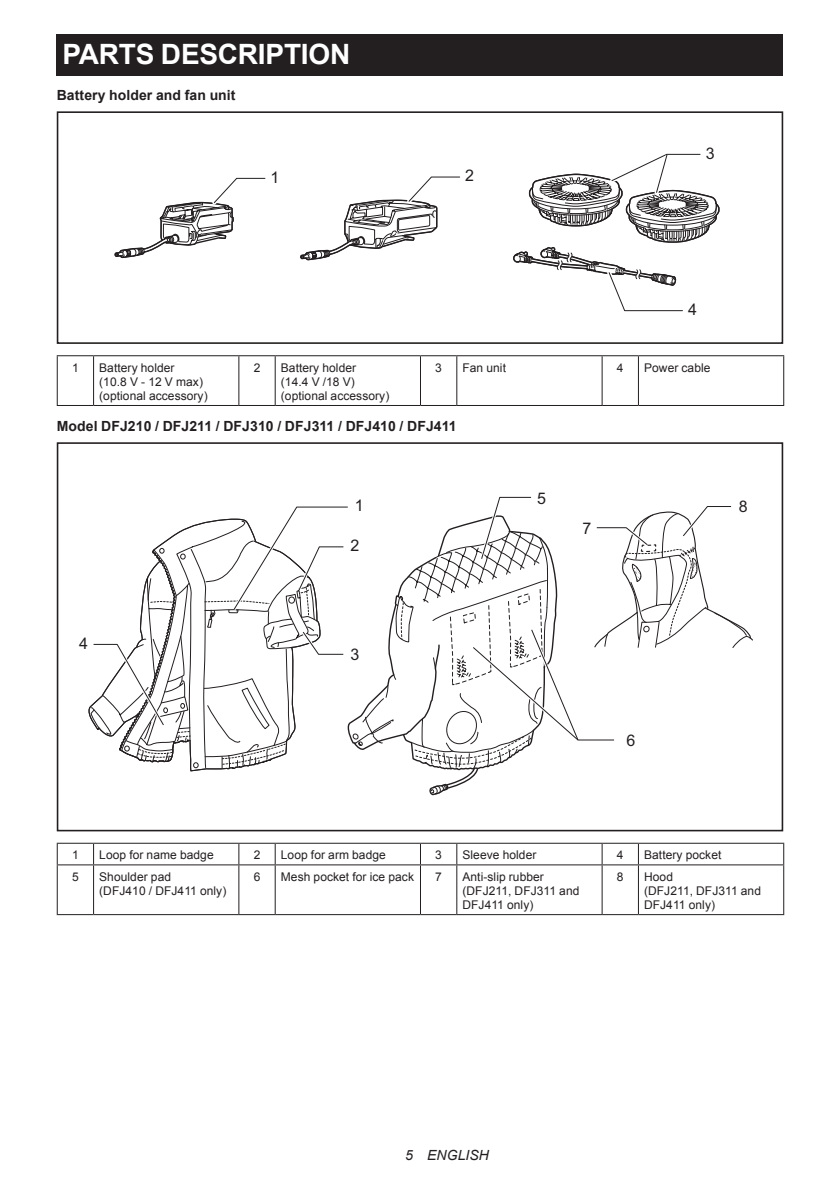
<style>
.page{position:relative;width:840px;height:1191px;background:#fff}
.page>*{position:absolute;margin:0;border:0;box-sizing:border-box;transform-origin:0 0}
.t1{font:700 28px "Arial";letter-spacing:-.01em;color:#fff}
.t2{font:16px "Arial";color:#231f20}
.t3{font:700 14px "Arial";letter-spacing:.005em;color:#231f20}
.t4{font:italic 14px "Arial";letter-spacing:.005em;color:#231f20}
.t5{font:12px/14px "Arial";letter-spacing:.005em;color:#231f20}
</style>
<div class="page">
<div style="left:57px;top:34px;width:725px;height:41px;background:#231f20"></div>
<div style="left:57px;top:111px;width:725px;height:233px;border:2px solid #231f20"></div>
<svg style="left:114px;top:111px;width:155px;height:233px"></svg>
<svg style="left:300px;top:176px;width:160px;height:85px"></svg>
<svg style="left:513px;top:153px;width:206px;height:159px"></svg>
<hr style="left:57px;top:355px;width:36px;height:1px;background:#231f20">
<hr style="left:57px;top:356px;width:1px;height:49px;background:#231f20">
<hr style="left:93px;top:355px;width:146px;height:1px;background:#231f20">
<hr style="left:93px;top:356px;width:1px;height:49px;background:#231f20">
<hr style="left:239px;top:355px;width:36px;height:1px;background:#231f20">
<hr style="left:238px;top:356px;width:1px;height:49px;background:#231f20">
<hr style="left:275px;top:355px;width:145px;height:1px;background:#231f20">
<hr style="left:274px;top:356px;width:1px;height:49px;background:#231f20">
<hr style="left:420px;top:355px;width:36px;height:1px;background:#231f20">
<hr style="left:420px;top:356px;width:1px;height:49px;background:#231f20">
<hr style="left:456px;top:355px;width:145px;height:1px;background:#231f20">
<hr style="left:456px;top:356px;width:1px;height:49px;background:#231f20">
<hr style="left:601px;top:355px;width:37px;height:1px;background:#231f20">
<hr style="left:601px;top:356px;width:1px;height:49px;background:#231f20">
<hr style="left:638px;top:355px;width:145px;height:1px;background:#231f20">
<hr style="left:637px;top:356px;width:1px;height:49px;background:#231f20">
<hr style="left:782px;top:356px;width:1px;height:49px;background:#231f20">
<hr style="left:57px;top:405px;width:36px;height:1px;background:#231f20">
<hr style="left:93px;top:405px;width:146px;height:1px;background:#231f20">
<hr style="left:239px;top:405px;width:36px;height:1px;background:#231f20">
<hr style="left:275px;top:405px;width:145px;height:1px;background:#231f20">
<hr style="left:420px;top:405px;width:36px;height:1px;background:#231f20">
<hr style="left:456px;top:405px;width:145px;height:1px;background:#231f20">
<hr style="left:601px;top:405px;width:37px;height:1px;background:#231f20">
<hr style="left:638px;top:405px;width:145px;height:1px;background:#231f20">
<div style="left:57px;top:442px;width:725px;height:389px;border:2px solid #231f20"></div>
<svg style="left:88px;top:496px;width:665px;height:300px"></svg>
<hr style="left:57px;top:842px;width:36px;height:1px;background:#231f20">
<svg style="left:57px;top:843px;width:1px;height:21px"></svg>
<hr style="left:93px;top:842px;width:146px;height:1px;background:#231f20">
<svg style="left:93px;top:843px;width:1px;height:21px"></svg>
<hr style="left:239px;top:842px;width:36px;height:1px;background:#231f20">
<svg style="left:238px;top:843px;width:1px;height:21px"></svg>
<hr style="left:275px;top:842px;width:145px;height:1px;background:#231f20">
<svg style="left:274px;top:843px;width:1px;height:21px"></svg>
<hr style="left:420px;top:842px;width:36px;height:1px;background:#231f20">
<svg style="left:420px;top:843px;width:1px;height:21px"></svg>
<hr style="left:456px;top:842px;width:145px;height:1px;background:#231f20">
<svg style="left:456px;top:843px;width:1px;height:21px"></svg>
<hr style="left:601px;top:842px;width:37px;height:1px;background:#231f20">
<svg style="left:601px;top:843px;width:1px;height:21px"></svg>
<hr style="left:638px;top:842px;width:145px;height:1px;background:#231f20">
<svg style="left:637px;top:843px;width:1px;height:21px"></svg>
<hr style="left:57px;top:864px;width:36px;height:1px;background:#231f20">
<hr style="left:57px;top:865px;width:1px;height:49px;background:#231f20">
<hr style="left:93px;top:864px;width:146px;height:1px;background:#231f20">
<hr style="left:93px;top:865px;width:1px;height:49px;background:#231f20">
<hr style="left:239px;top:864px;width:36px;height:1px;background:#231f20">
<hr style="left:238px;top:865px;width:1px;height:49px;background:#231f20">
<hr style="left:275px;top:864px;width:145px;height:1px;background:#231f20">
<hr style="left:274px;top:865px;width:1px;height:49px;background:#231f20">
<hr style="left:420px;top:864px;width:36px;height:1px;background:#231f20">
<hr style="left:420px;top:865px;width:1px;height:49px;background:#231f20">
<hr style="left:456px;top:864px;width:145px;height:1px;background:#231f20">
<hr style="left:456px;top:865px;width:1px;height:49px;background:#231f20">
<hr style="left:601px;top:864px;width:37px;height:1px;background:#231f20">
<hr style="left:601px;top:865px;width:1px;height:49px;background:#231f20">
<hr style="left:638px;top:864px;width:145px;height:1px;background:#231f20">
<hr style="left:637px;top:865px;width:1px;height:49px;background:#231f20">
<hr style="left:782px;top:865px;width:1px;height:49px;background:#231f20">
<hr style="left:57px;top:914px;width:36px;height:1px;background:#231f20">
<hr style="left:93px;top:914px;width:146px;height:1px;background:#231f20">
<hr style="left:239px;top:914px;width:36px;height:1px;background:#231f20">
<hr style="left:275px;top:914px;width:145px;height:1px;background:#231f20">
<hr style="left:420px;top:914px;width:36px;height:1px;background:#231f20">
<hr style="left:456px;top:914px;width:145px;height:1px;background:#231f20">
<hr style="left:601px;top:914px;width:37px;height:1px;background:#231f20">
<hr style="left:638px;top:914px;width:145px;height:1px;background:#231f20">
<h1 class="t1" style="left:62px;top:35px;width:289px">PARTS DESCRIPTION</h1>
<p class="t3" style="left:57px;top:86px;width:180px">Battery holder and fan unit</p>
<h2 class="t2" style="left:270px;top:167px;width:10px">1</h2>
<h2 class="t2" style="left:465px;top:165px;width:10px">2</h2>
<h2 class="t2" style="left:705px;top:143px;width:10px">3</h2>
<h2 class="t2" style="left:687px;top:299px;width:10px">4</h2>
<p class="t5" style="left:72px;top:360px;width:8px">1</p>
<p class="t5" style="left:99px;top:360px;width:110px">Battery holder<br>(10.8 V - 12 V max) (optional accessory)</p>
<p class="t5" style="left:253px;top:360px;width:8px">2</p>
<p class="t5" style="left:281px;top:360px;width:110px">Battery holder<br>(14.4 V /18 V) (optional accessory)</p>
<p class="t5" style="left:435px;top:360px;width:8px">3</p>
<p class="t5" style="left:462px;top:360px;width:45px">Fan unit</p>
<p class="t5" style="left:616px;top:360px;width:8px">4</p>
<p class="t5" style="left:643px;top:360px;width:68px">Power cable</p>
<p class="t3" style="left:57px;top:416px;width:401px">Model DFJ210 / DFJ211 / DFJ310 / DFJ311 / DFJ410 / DFJ411</p>
<h2 class="t2" style="left:354px;top:495px;width:10px">1</h2>
<h2 class="t2" style="left:350px;top:535px;width:10px">2</h2>
<h2 class="t2" style="left:537px;top:487px;width:10px">5</h2>
<h2 class="t2" style="left:582px;top:517px;width:10px">7</h2>
<h2 class="t2" style="left:738px;top:495px;width:10px">8</h2>
<h2 class="t2" style="left:79px;top:633px;width:10px">4</h2>
<h2 class="t2" style="left:350px;top:643px;width:10px">3</h2>
<h2 class="t2" style="left:626px;top:730px;width:10px">6</h2>
<p class="t5" style="left:72px;top:848px;width:8px">1</p>
<p class="t5" style="left:99px;top:848px;width:116px">Loop for name badge</p>
<p class="t5" style="left:253px;top:848px;width:8px">2</p>
<p class="t5" style="left:281px;top:848px;width:106px">Loop for arm badge</p>
<p class="t5" style="left:435px;top:848px;width:8px">3</p>
<p class="t5" style="left:462px;top:848px;width:75px">Sleeve holder</p>
<p class="t5" style="left:616px;top:848px;width:8px">4</p>
<p class="t5" style="left:643px;top:848px;width:79px">Battery pocket</p>
<p class="t5" style="left:72px;top:869px;width:8px">5</p>
<p class="t5" style="left:99px;top:869px;width:128px">Shoulder pad<br>(DFJ410 / DFJ411 only)</p>
<p class="t5" style="left:253px;top:869px;width:8px">6</p>
<p class="t5" style="left:281px;top:869px;width:135px">Mesh pocket for ice pack</p>
<p class="t5" style="left:435px;top:869px;width:8px">7</p>
<p class="t5" style="left:462px;top:869px;width:118px">Anti-slip rubber (DFJ211, DFJ311 and<br>DFJ411 only)</p>
<p class="t5" style="left:616px;top:869px;width:8px">8</p>
<p class="t5" style="left:643px;top:869px;width:118px">Hood<br>(DFJ211, DFJ311 and<br>DFJ411 only)</p>
<p class="t4" style="left:405px;top:1146px;width:85px">5 ENGLISH</p>
</div>
